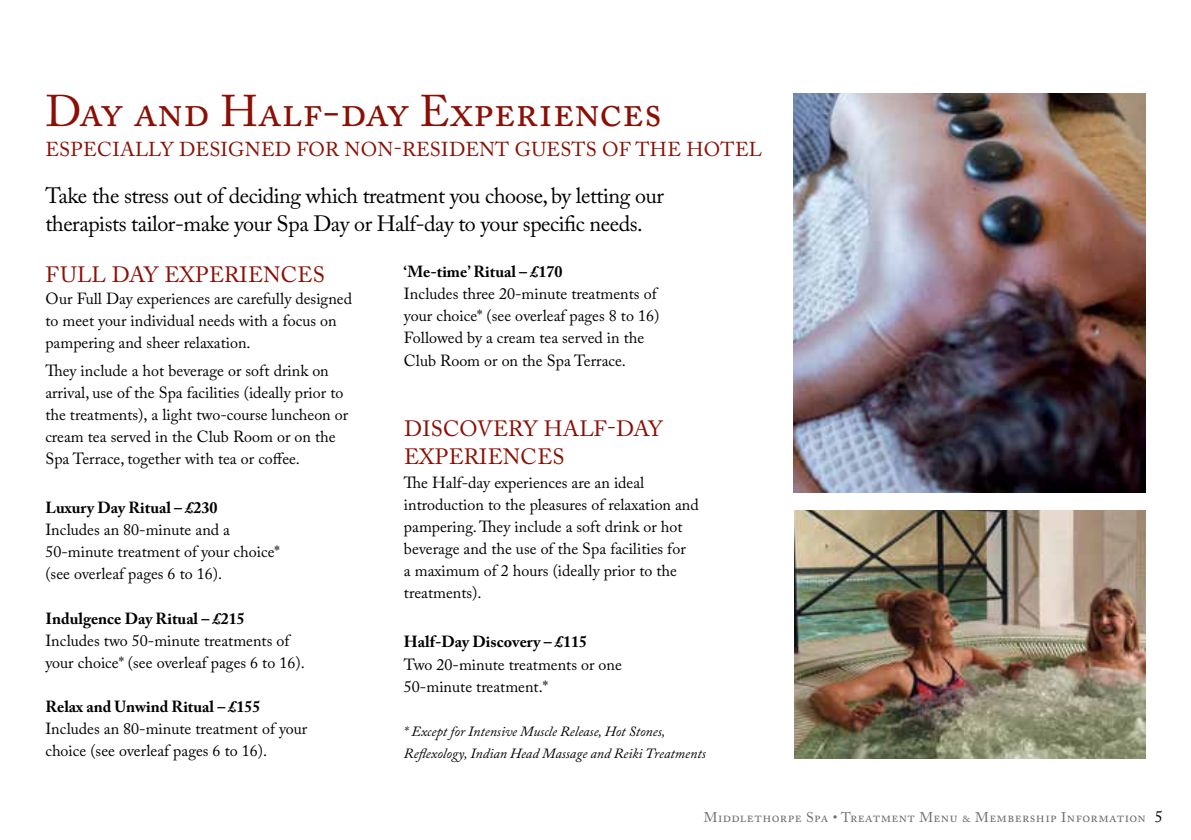
<style>
.page{position:relative;width:1191px;height:840px;background:#fff}
.page>*{position:absolute;margin:0;border:0;box-sizing:border-box;transform-origin:0 0}
.t1{font:44px "Adobe Caslon Pro";color:#8b0f04}
.t2{font:22px/28px "Adobe Caslon Pro";letter-spacing:-.02em;color:#000}
.t3{font:22px/28px "Adobe Caslon Pro";letter-spacing:.005em;color:#8b0f04}
.t4{font:20px "Adobe Caslon Pro";letter-spacing:.015em;color:#8b0f04}
.t5{font:16px/22px "Adobe Caslon Pro";color:#000}
.t6{font:700 16px "Adobe Caslon Pro";color:#000}
.t7{font:italic 14px/22px "Adobe Caslon Pro";color:#000}
.t8{font:14px "Adobe Caslon Pro";letter-spacing:.03em;color:#6d6e71}
.s1{font-size:16px;color:#000}
</style>
<div class="page">
<img style="left:794px;top:510px;width:351px;height:248px">
<img style="left:794px;top:94px;width:351px;height:398px">
<h1 class="t1" style="left:45px;top:85px;width:618px">Day and Half-day Experiences</h1>
<p class="t4" style="left:45px;top:137px;width:718px">ESPECIALLY DESIGNED FOR NON-RESIDENT GUESTS OF THE HOTEL</p>
<h2 class="t2" style="left:45px;top:181px;width:620px">Take the stress out of deciding which treatment you choose, by letting our therapists tailor-make your Spa Day or Half-day to your specific needs.</h2>
<h2 class="t3" style="left:46px;top:260px;width:281px">FULL DAY EXPERIENCES</h2>
<p class="t5" style="left:45px;top:287px;width:308px">Our Full Day experiences are carefully designed to meet your individual needs with a focus on pampering and sheer relaxation.</p>
<p class="t5" style="left:45px;top:359px;width:304px">They include a hot beverage or soft drink on arrival, use of the Spa facilities (ideally prior to the treatments), a light two-course luncheon or cream tea served in the Club Room or on the Spa Terrace, together with tea or coffee.</p>
<p class="t6" style="left:45px;top:498px;width:174px">Luxury Day Ritual – £230</p>
<p class="t5" style="left:45px;top:518px;width:236px">Includes an 80-minute and a<br>50-minute treatment of your choice* (see overleaf pages 6 to 16).</p>
<p class="t6" style="left:45px;top:608px;width:201px">Indulgence Day Ritual – £215</p>
<p class="t5" style="left:45px;top:628px;width:261px">Includes two 50-minute treatments of your choice* (see overleaf pages 6 to 16).</p>
<p class="t6" style="left:45px;top:696px;width:217px">Relax and Unwind Ritual – £155</p>
<p class="t5" style="left:45px;top:716px;width:263px">Includes an 80-minute treatment of your choice (see overleaf pages 6 to 16).</p>
<p class="t6" style="left:404px;top:262px;width:160px">‘Me-time’ Ritual – £170</p>
<p class="t5" style="left:404px;top:283px;width:257px">Includes three 20-minute treatments of your choice* (see overleaf pages 8 to 16)<br>Followed by a cream tea served in the Club Room or on the Spa Terrace.</p>
<h2 class="t3" style="left:404px;top:414px;width:260px">DISCOVERY HALF-DAY<br>EXPERIENCES</h2>
<p class="t5" style="left:404px;top:471px;width:296px">The Half-day experiences are an ideal introduction to the pleasures of relaxation and pampering. They include a soft drink or hot beverage and the use of the Spa facilities for<br>a maximum of 2 hours (ideally prior to the treatments).</p>
<p class="t6" style="left:404px;top:632px;width:185px">Half-Day Discovery – £115</p>
<p class="t5" style="left:404px;top:652px;width:219px">Two 20-minute treatments or one<br>50-minute treatment.*</p>
<p class="t7" style="left:404px;top:719px;width:303px">* Except for Intensive Muscle Release, Hot Stones,<br>Reflexology, Indian Head Massage and Reiki Treatments</p>
<p class="t8" style="left:704px;top:808px;width:460px">Middlethorpe Spa • Treatment Menu &amp; Membership Information <span class="s1">5</span></p>
</div>
